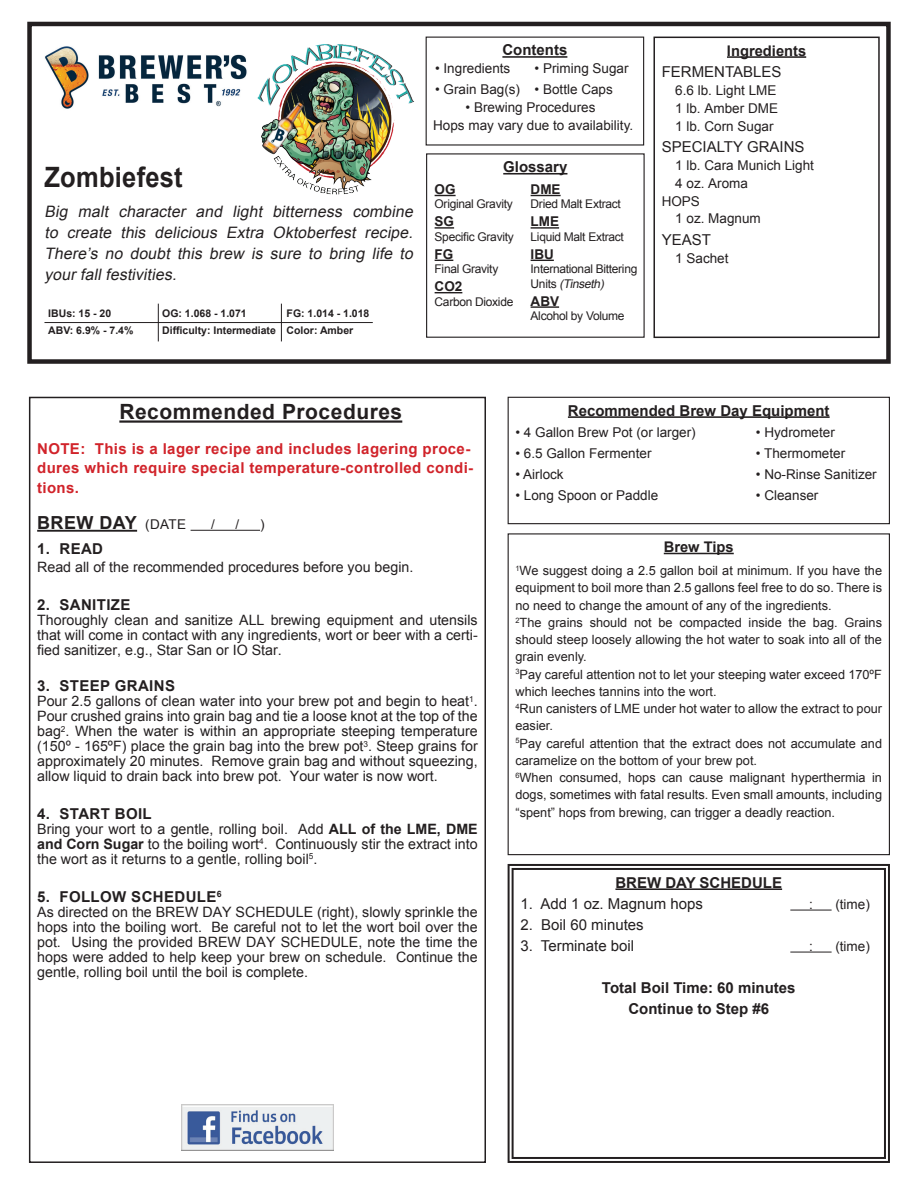
<style>
.page{position:relative;width:918px;height:1188px;background:#fff}
.page>*{position:absolute;margin:0;border:0;box-sizing:border-box;transform-origin:0 0}
.t1{font:700 28.05px "Arial";letter-spacing:.01em;color:#231f20;scale:.91 1}
.t2{font:700 21px "Arial";letter-spacing:.025em;color:#231f20}
.t3{font:700 18px "Arial";letter-spacing:.025em;color:#231f20}
.t4{font:italic 15.75px/21px "Arial";color:#231f20;text-align:justify}
.t5{font:700 15px/19.5px "Arial";letter-spacing:.025em;color:#d1232a}
.t6{font:700 15px/21px "Arial";color:#231f20;text-align:center}
.t7{font:15px "Arial";color:#231f20}
.t8{font:700 15px "Arial";letter-spacing:.025em;color:#231f20}
.t9{font:700 14.7px "Arial";color:#231f20}
.t10{font:14.25px/15px "Arial";color:#231f20;text-align:justify}
.t11{font:13.5px/18px "Arial";color:#231f20;text-align:justify}
.t12{font:700 13.5px "Arial";color:#231f20}
.t13{font:12.75px/17.2px "Arial";color:#231f20}
.t14{font:12px/14.4px "Arial";letter-spacing:-.025em;color:#231f20}
.t15{font:700 10.5px/17.1px "Arial";color:#231f20}
.s1{font-style:italic}
.s2{font-weight:400;font-size:13.5px}
.s3{font-weight:700}
</style>
<div class="page">
<div style="left:27px;top:22px;width:864px;height:342px;border:4px solid #231f20"></div>
<svg style="left:507px;top:864px;width:383px;height:299px"></svg>
<div style="left:512px;top:868px;width:374px;height:291px;border:2px solid #231f20"></div>
<hr style="left:119px;top:420px;width:283px;height:3px;background:#231f20">
<hr style="left:37px;top:530px;width:100px;height:2px;background:#231f20">
<hr style="left:191px;top:530px;width:69px;height:1px;background:#231f20">
<div style="left:29px;top:397px;width:457px;height:766px;border:2px solid #231f20"></div>
<hr style="left:664px;top:553px;width:70px;height:1px;background:#231f20">
<div style="left:508px;top:533px;width:382px;height:322px;border:1px solid #231f20"></div>
<hr style="left:568px;top:416px;width:262px;height:2px;background:#231f20">
<div style="left:508px;top:397px;width:382px;height:127px;border:1px solid #231f20"></div>
<hr style="left:727px;top:56px;width:79px;height:2px;background:#231f20">
<div style="left:653px;top:37px;width:227px;height:301px;border:2px solid #231f20"></div>
<hr style="left:44px;top:322px;width:329px;height:1px;background:#231f20">
<hr style="left:158px;top:304px;width:1px;height:37px;background:#231f20">
<hr style="left:281px;top:304px;width:1px;height:37px;background:#231f20">
<hr style="left:503px;top:173px;width:64px;height:2px;background:#231f20">
<div style="left:426px;top:153px;width:219px;height:185px;border:1px solid #231f20"></div>
<hr style="left:531px;top:195px;width:30px;height:1px;background:#231f20">
<hr style="left:531px;top:227px;width:28px;height:2px;background:#231f20">
<svg style="left:531px;top:260px;width:23px;height:1px"></svg>
<hr style="left:531px;top:306px;width:28px;height:2px;background:#231f20">
<svg style="left:435px;top:195px;width:21px;height:1px"></svg>
<svg style="left:435px;top:227px;width:19px;height:2px"></svg>
<svg style="left:435px;top:260px;width:18px;height:1px"></svg>
<svg style="left:435px;top:292px;width:27px;height:1px"></svg>
<img style="left:45px;top:46px;width:202px;height:63px">
<hr style="left:502px;top:56px;width:65px;height:2px;background:#231f20">
<div style="left:426px;top:37px;width:218px;height:109px;border:1px solid #231f20"></div>
<img style="left:182px;top:1105px;width:151px;height:45px">
<img style="left:257px;top:44px;width:157px;height:151px">
<h1 class="t1" style="left:44px;top:158px;width:153px">Zombiefest</h1>
<p class="t4" style="left:44px;top:201px;width:374px">Big malt character and light bitterness combine to create this delicious Extra Oktoberfest recipe.<br>There’s no doubt this brew is sure to bring life to your fall festivities.</p>
<p class="t15" style="left:48px;top:305px;width:87px">IBUs: 15 - 20<br>ABV: 6.9% - 7.4%</p>
<p class="t15" style="left:162px;top:305px;width:115px">OG: 1.068 - 1.071<br>Difficulty: Intermediate</p>
<p class="t15" style="left:287px;top:305px;width:84px">FG: 1.014 - 1.018<br>Color: Amber</p>
<p class="t6" style="left:502px;top:40px;width:66px">Contents</p>
<p class="t11" style="left:535px;top:59px;width:96px">• Priming Sugar</p>
<p class="t11" style="left:535px;top:80px;width:80px">• Bottle Caps</p>
<p class="t11" style="left:435px;top:59px;width:77px">• Ingredients</p>
<p class="t11" style="left:435px;top:80px;width:86px">• Grain Bag(s)</p>
<p class="t11" style="left:433px;top:98px;width:202px;line-height:18.6px;text-align:center">• Brewing Procedures<br>Hops may vary due to availability.</p>
<p class="t6" style="left:503px;top:157px;width:66px">Glossary</p>
<p class="t12" style="left:531px;top:180px;width:31px">DME</p>
<p class="t14" style="left:531px;top:197px;width:92px">Dried Malt Extract</p>
<p class="t12" style="left:531px;top:213px;width:30px">LME</p>
<p class="t14" style="left:531px;top:230px;width:95px">Liquid Malt Extract</p>
<p class="t12" style="left:531px;top:245px;width:25px">IBU</p>
<p class="t14" style="left:531px;top:262px;width:108px">International Bittering<br>U n i t s <span class="s1">(Tinseth)</span></p>
<p class="t12" style="left:531px;top:292px;width:30px">ABV</p>
<p class="t14" style="left:531px;top:309px;width:95px">Alcohol by Volume</p>
<p class="t12" style="left:435px;top:180px;width:23px">OG</p>
<p class="t14" style="left:435px;top:197px;width:80px">Original Gravity</p>
<p class="t12" style="left:435px;top:213px;width:21px">SG</p>
<p class="t14" style="left:435px;top:230px;width:81px">Specific Gravity</p>
<p class="t12" style="left:435px;top:245px;width:20px">FG</p>
<p class="t14" style="left:435px;top:262px;width:65px">Final Gravity</p>
<p class="t12" style="left:435px;top:278px;width:29px">CO2</p>
<p class="t14" style="left:435px;top:294px;width:80px">Carbon Dioxide</p>
<p class="t9" style="left:727px;top:41px;width:81px">Ingredients</p>
<p class="t7" style="left:662px;top:61px;width:121px">FERMENTABLES</p>
<p class="t11" style="left:675px;top:81px;width:104px">6.6 lb. Light LME 1 lb. Amber DME 1 lb. Corn Sugar</p>
<p class="t7" style="left:662px;top:136px;width:144px">SPECIALTY GRAINS</p>
<p class="t11" style="left:675px;top:156px;width:140px">1 lb. Cara Munich Light</p>
<p class="t11" style="left:675px;top:174px;width:74px">4 oz. Aroma</p>
<p class="t11" style="left:662px;top:192px;width:40px">HOPS</p>
<p class="t11" style="left:675px;top:210px;width:87px">1 oz. Magnum</p>
<p class="t7" style="left:662px;top:229px;width:51px">YEAST</p>
<p class="t11" style="left:675px;top:249px;width:55px">1 Sachet</p>
<h2 class="t2" style="left:119px;top:398px;width:284px">Recommended Procedures</h2>
<p class="t5" style="left:37px;top:439px;width:438px">NOTE: This is a lager recipe and includes lagering proce&shy;dures which require special temperature-controlled condi&shy;tions.</p>
<p class="t3" style="left:37px;top:511px;width:150px">BREW DAY <span class="s2">(DATE</span></p>
<p class="t11" style="left:211px;top:515px;width:5px">/</p>
<p class="t11" style="left:236px;top:515px;width:5px">/</p>
<p class="t11" style="left:260px;top:515px;width:6px">)</p>
<p class="t6" style="left:37px;top:538px;width:67px">1. READ</p>
<p class="t10" style="left:37px;top:559px;width:378px">Read all of the recommended procedures before you begin.</p>
<p class="t8" style="left:37px;top:594px;width:95px">2. SANITIZE</p>
<p class="t10" style="left:37px;top:612px;width:442px">Thoroughly clean and sanitize ALL brewing equipment and utensils that will come in contact with any ingredients, wort or beer with a certi&shy;fied sanitizer, e.g., Star San or IO Star.</p>
<p class="t8" style="left:37px;top:676px;width:139px">3. STEEP GRAINS</p>
<p class="t10" style="left:37px;top:694px;width:442px">Pour 2.5 gallons of clean water into your brew pot and begin to heat<sup>1</sup>.<br>Pour crushed grains into grain bag and tie a loose knot at the top of the bag<sup>2</sup>. When the water is within an appropriate steeping temperature (150º - 165ºF) place the grain bag into the brew pot<sup>3</sup>. Steep grains for approximately 20 minutes. Remove grain bag and without squeezing, allow liquid to drain back into brew pot. Your water is now wort.</p>
<p class="t8" style="left:37px;top:804px;width:116px">4. START BOIL</p>
<p class="t10" style="left:37px;top:822px;width:442px">Bring your wort to a gentle, rolling boil. Add <span class="s3">ALL of the LME, DME and Corn Sugar</span> to the boiling wort<sup>4</sup>. Continuously stir the extract into the wort as it returns to a gentle, rolling boil<sup>5</sup>.</p>
<p class="t8" style="left:37px;top:887px;width:186px">5. FOLLOW SCHEDULE<sup>6</sup></p>
<p class="t10" style="left:37px;top:905px;width:442px">As directed on the BREW DAY SCHEDULE (right), slowly sprinkle the hops into the boiling wort. Be careful not to let the wort boil over the pot. Using the provided BREW DAY SCHEDULE, note the time the hops were added to help keep your brew on schedule. Continue the gentle, rolling boil until the boil is complete.</p>
<p class="t6" style="left:568px;top:400px;width:263px">Recommended Brew Day Equipment</p>
<p class="t11" style="left:515px;top:423px;width:182px">• 4 Gallon Brew Pot (or larger)</p>
<p class="t11" style="left:515px;top:444px;width:138px">• 6.5 Gallon Fermenter</p>
<p class="t11" style="left:515px;top:465px;width:50px">• Airlock</p>
<p class="t11" style="left:515px;top:486px;width:144px">• Long Spoon or Paddle</p>
<p class="t11" style="left:756px;top:423px;width:80px">• Hydrometer</p>
<p class="t11" style="left:756px;top:444px;width:91px">• Thermometer</p>
<p class="t11" style="left:756px;top:465px;width:122px">• No-Rinse Sanitizer</p>
<p class="t11" style="left:756px;top:486px;width:64px">• Cleanser</p>
<p class="t9" style="left:664px;top:537px;width:71px">Brew Tips</p>
<p class="t13" style="left:515px;top:562px;width:368px"><sup>1</sup>We suggest doing a 2.5 gallon boil at minimum. If you have the equipment to boil more than 2.5 gallons feel free to do so. There is no need to change the amount of any of the ingredients.<br><sup>2</sup>The grains should not be compacted inside the bag. Grains should steep loosely allowing the hot water to soak into all of the grain evenly.<br><sup>3</sup>Pay careful attention not to let your steeping water exceed 170ºF which leeches tannins into the wort.<br><sup>4</sup>Run canisters of LME under hot water to allow the extract to pour easier.<br><sup>5</sup>Pay careful attention that the extract does not accumulate and caramelize on the bottom of your brew pot.<br><sup>6</sup>When consumed, hops can cause malignant hyperthermia in dogs, sometimes with fatal results. Even small amounts, including “spent” hops from brewing, can trigger a deadly reaction.</p>
<p class="t6" style="left:615px;top:872px;width:168px">BREW DAY SCHEDULE</p>
<p class="t7" style="left:520px;top:894px;width:184px">1. Add 1 oz. Magnum hops</p>
<p class="t11" style="left:809px;top:895px;width:5px">:</p>
<p class="t11" style="left:835px;top:895px;width:36px">(time)</p>
<p class="t7" style="left:520px;top:915px;width:125px">2. Boil 60 minutes</p>
<p class="t7" style="left:520px;top:936px;width:115px">3. Terminate boil</p>
<p class="t11" style="left:809px;top:937px;width:5px">:</p>
<p class="t11" style="left:835px;top:937px;width:36px">(time)</p>
<p class="t6" style="left:602px;top:977px;width:195px">Total Boil Time: 60 minutes<br>Continue to Step #6</p>
</div>
